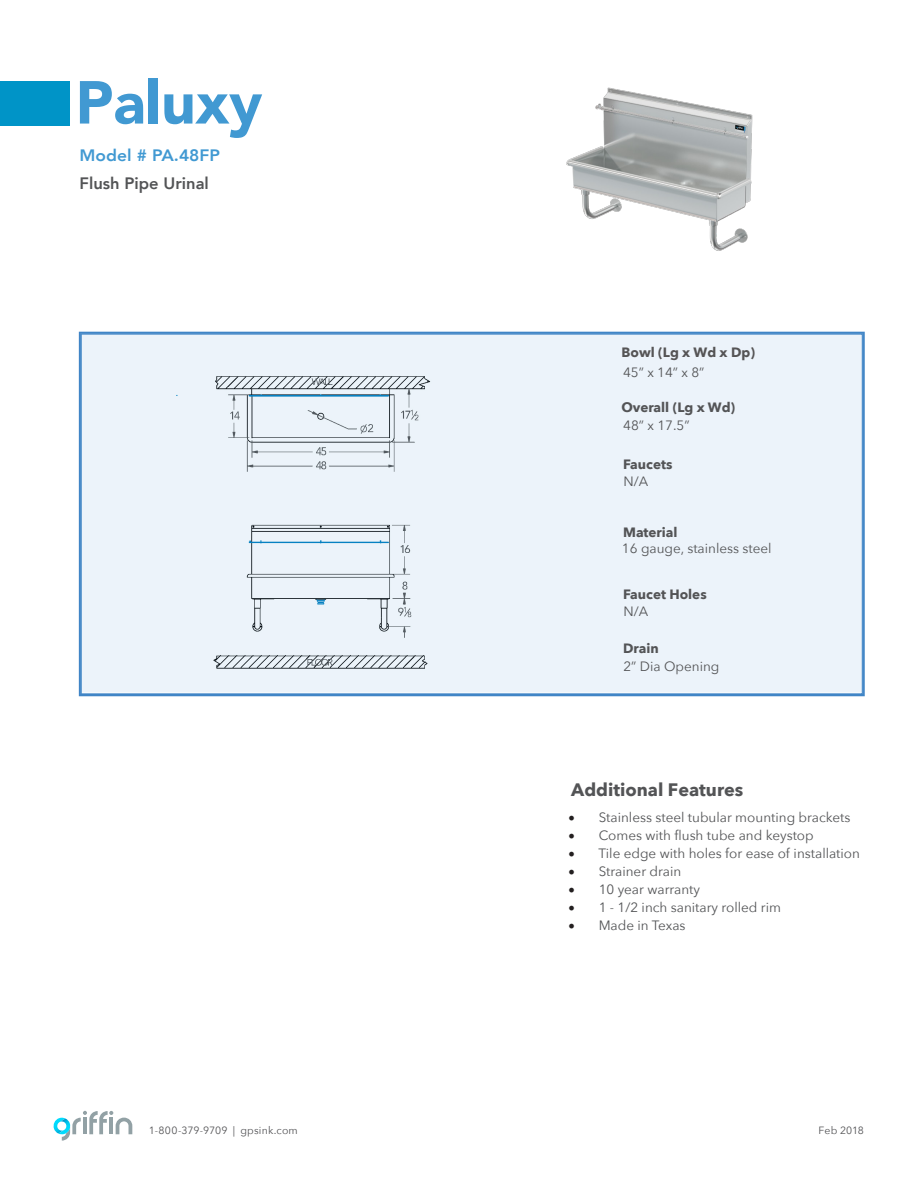
<style>
.page{position:relative;width:918px;height:1188px;background:#fff}
.page>*{position:absolute;margin:0;border:0;box-sizing:border-box;transform-origin:0 0}
.t1{font:900 60px "Avenir";color:#4199d2}
.t2{font:700 18px "Avenir Next";color:#535456}
.t3{font:800 16.5px "Avenir";color:#535456}
.t4{font:800 16.5px "Avenir";color:#4199d2;scale:1.05 1}
.t5{font:13.5px "Avenir Next";color:#535456}
.t6{font:700 13.5px "Avenir Next";color:#535456}
.t7{font:700 13.5px "Avenir Next";color:#555455}
.t8{font:10.5px "Avenir Next";letter-spacing:.015em;color:#535355}
.s1{font-family:"Minion Pro";font-size:18px;color:#231f20}
</style>
<div class="page">
<div style="left:80px;top:333px;width:783px;height:361px;background:#ecf3fa;border:2px solid #fff"></div>
<svg style="left:53px;top:1111px;width:79px;height:30px"></svg>
<div style="left:0;top:81px;width:69px;height:44px;background:#0094c7"></div>
<img style="left:566px;top:87px;width:187px;height:164px">
<h1 class="t1" style="left:76px;top:51px;width:188px">Paluxy</h1>
<p class="t4" style="left:80px;top:140px;width:135px">Model # PA.48FP</p>
<p class="t3" style="left:80px;top:168px;width:131px">Flush Pipe Urinal</p>
<p class="t7" style="left:622px;top:344px;width:135px">Bowl (Lg x Wd x Dp)</p>
<p class="t5" style="left:623px;top:365px;width:83px">45” x 14” x 8”</p>
<p class="t6" style="left:621px;top:399px;width:115px">Overall (Lg x Wd)</p>
<p class="t5" style="left:623px;top:417px;width:68px">48” x 17.5”</p>
<p class="t6" style="left:623px;top:456px;width:51px">Faucets</p>
<p class="t5" style="left:623px;top:473px;width:26px">N/A</p>
<p class="t6" style="left:623px;top:524px;width:56px">Material</p>
<p class="t5" style="left:622px;top:540px;width:151px">16 gauge, stainless steel</p>
<p class="t6" style="left:623px;top:586px;width:85px">Faucet Holes</p>
<p class="t5" style="left:623px;top:604px;width:26px">N/A</p>
<p class="t6" style="left:623px;top:640px;width:37px">Drain</p>
<p class="t5" style="left:623px;top:658px;width:97px">2” Dia Opening</p>
<h2 class="t2" style="left:571px;top:778px;width:174px">Additional Features</h2>
<p class="t5" style="left:568px;top:809px;width:284px"><span class="s1">•</span> Stainless steel tubular mounting brackets</p>
<p class="t5" style="left:568px;top:827px;width:247px"><span class="s1">•</span> Comes with flush tube and keystop</p>
<p class="t5" style="left:568px;top:845px;width:293px"><span class="s1">•</span> Tile edge with holes for ease of installation</p>
<p class="t5" style="left:568px;top:863px;width:114px"><span class="s1">•</span> Strainer drain</p>
<p class="t5" style="left:568px;top:881px;width:133px"><span class="s1">•</span> 10 year warranty</p>
<p class="t5" style="left:568px;top:899px;width:214px"><span class="s1">•</span> 1 - 1/2 inch sanitary rolled rim</p>
<p class="t5" style="left:568px;top:917px;width:119px"><span class="s1">•</span> Made in Texas</p>
<p class="t8" style="left:149px;top:1124px;width:151px">1-800-379-9709 | gpsink.com</p>
<p class="t8" style="left:818px;top:1124px;width:47px">Feb 2018</p>
</div>
